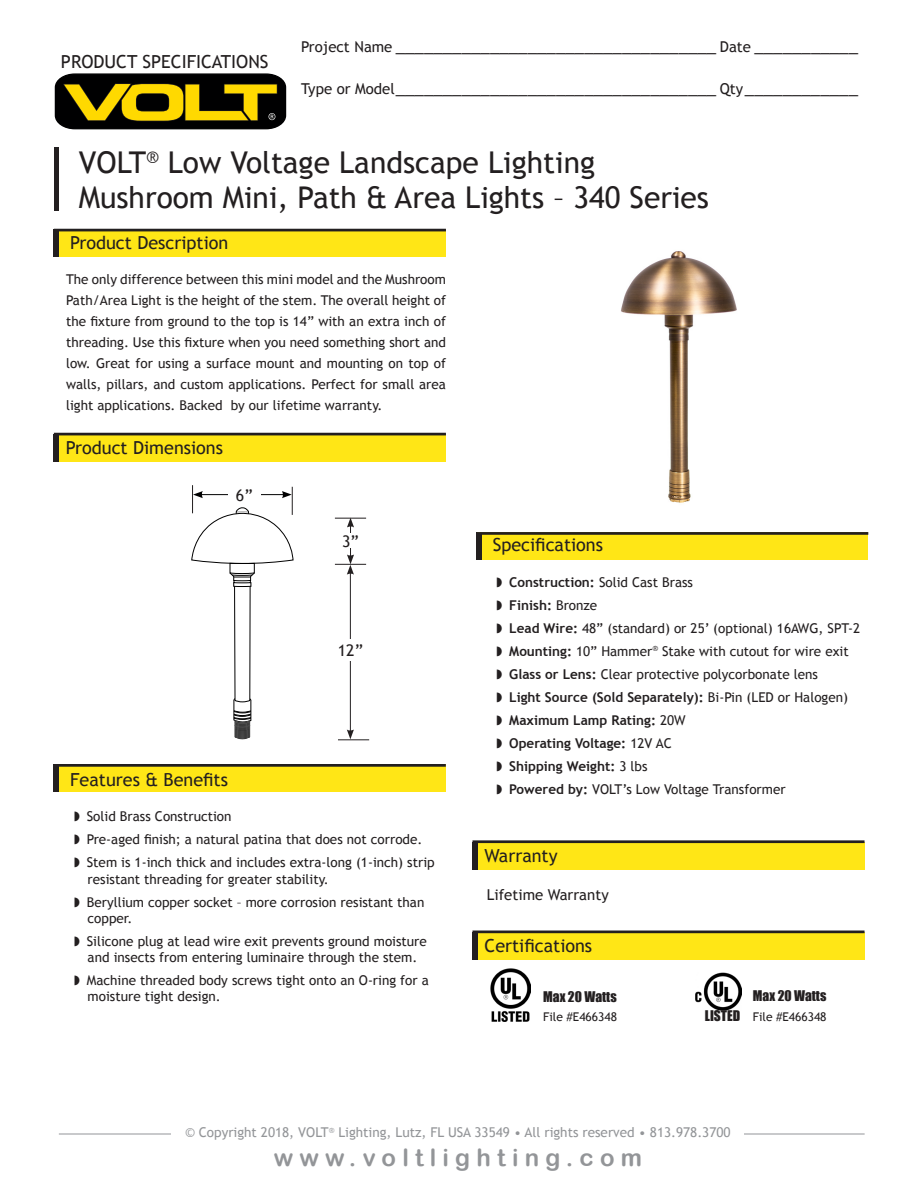
<style>
.page{position:relative;width:918px;height:1188px;background:#fff}
.page>*{position:absolute;margin:0;border:0;box-sizing:border-box;transform-origin:0 0}
.t1{font:30px "Trebuchet MS";color:#231f20}
.spec_bullets{font:24px "Arial Rounded MT Bold";letter-spacing:.26em;color:#939598}
.Spec_Headings{font:18px "Trebuchet MS";color:#231f20}
.drawing_dimensions{font:16.05px "Trebuchet MS";color:#231f20}
.t2{font:15px "Trebuchet MS";color:#231f20}
.t3{font:13.5px/21px "Trebuchet MS";color:#231f20}
.t4{font:700 13.5px "Trebuchet MS";color:#231f20}
.copyright{font:13.5px "Trebuchet MS";color:#939598}
.t5{font:13.5px "Impact";color:#231f20}
.t6{font:12px "Trebuchet MS";color:#231f20}
.s1{font-size:15px}
.s2{font-weight:700}
.s3{font-weight:400}
</style>
<div class="page">
<svg style="left:55px;top:73px;width:231px;height:56px;background:#5a4e08"></svg>
<hr style="left:59px;top:1134px;width:806px;height:1px;background:#939598">
<div style="left:172px;top:1111px;width:572px;height:70px;background:#fff"></div>
<img style="left:621px;top:251px;width:116px;height:252px">
<div style="left:59px;top:229px;width:387px;height:27px;background:#ffe616"></div>
<div style="left:54px;top:229px;width:5px;height:27px;background:#231f20"></div>
<div style="left:59px;top:764px;width:387px;height:28px;background:#ffe616"></div>
<div style="left:54px;top:764px;width:5px;height:28px;background:#231f20"></div>
<div style="left:54px;top:147px;width:5px;height:64px;background:#231f20"></div>
<div style="left:54px;top:229px;width:392px;height:2px;border:2px solid #231f20"></div>
<div style="left:54px;top:764px;width:392px;height:3px;border:2px solid #231f20"></div>
<div style="left:59px;top:434px;width:387px;height:28px;background:#ffe616"></div>
<div style="left:54px;top:434px;width:5px;height:28px;background:#231f20"></div>
<div style="left:54px;top:433px;width:392px;height:2px;border:2px solid #231f20"></div>
<hr style="left:350px;top:525px;width:1px;height:32px;background:#231f20">
<svg style="left:347px;top:519px;width:7px;height:8px"></svg>
<hr style="left:350px;top:572px;width:1px;height:160px;background:#231f20">
<svg style="left:347px;top:729px;width:7px;height:10px"></svg>
<svg style="left:347px;top:554px;width:7px;height:21px"></svg>
<hr style="left:335px;top:518px;width:31px;height:1px;background:#231f20">
<hr style="left:335px;top:564px;width:31px;height:1px;background:#231f20">
<hr style="left:338px;top:739px;width:31px;height:1px;background:#231f20">
<div style="left:481px;top:532px;width:387px;height:28px;background:#ffe616"></div>
<div style="left:476px;top:532px;width:5px;height:28px;background:#231f20"></div>
<div style="left:476px;top:532px;width:392px;height:3px;border:2px solid #231f20"></div>
<div style="left:478px;top:842px;width:387px;height:27px;background:#ffe616"></div>
<div style="left:472px;top:842px;width:6px;height:27px;background:#231f20"></div>
<div style="left:472px;top:840px;width:393px;height:3px;border:2px solid #231f20"></div>
<svg style="left:191px;top:485px;width:102px;height:254px"></svg>
<div style="left:228px;top:487px;width:33px;height:16px;background:#fff"></div>
<div style="left:338px;top:534px;width:25px;height:14px;background:#fff"></div>
<div style="left:329px;top:640px;width:43px;height:21px;background:#fff"></div>
<div style="left:478px;top:932px;width:387px;height:28px;background:#ffe616"></div>
<div style="left:472px;top:932px;width:6px;height:28px;background:#231f20"></div>
<img style="left:491px;top:969px;width:39px;height:52px">
<div style="left:472px;top:931px;width:393px;height:2px;border:2px solid #231f20"></div>
<img style="left:696px;top:972px;width:45px;height:39px">
<p class="Spec_Headings" style="left:61px;top:51px;width:209px">PRODUCT SPECIFICATIONS</p>
<p class="Spec_Headings" style="left:301px;top:36px;width:558px"><span class="s1">Project Name</span> __________________________________ <span class="s1">Date</span> ___________</p>
<p class="Spec_Headings" style="left:301px;top:78px;width:558px"><span class="s1">Type or Model</span>__________________________________ <span class="s1">Qty</span>____________</p>
<p class="t1" style="left:79px;top:145px;width:518px">VOLT<sup>®</sup> Low Voltage Landscape Lighting</p>
<p class="t1" style="left:79px;top:180px;width:632px">Mushroom Mini, Path &amp; Area Lights – 340 Series</p>
<p class="Spec_Headings" style="left:70px;top:232px;width:160px">Product Description</p>
<p class="t3" style="left:66px;top:269px;width:381px;text-align:justify">The only difference between this mini model and the Mushroom Path/Area Light is the height of the stem. The overall height of the fixture from ground to the top is 14” with an extra inch of threading. Use this fixture when you need something short and low. Great for using a surface mount and mounting on top of walls, pillars, and custom applications. Perfect for small area light applications. Backed by our lifetime warranty.</p>
<p class="Spec_Headings" style="left:66px;top:437px;width:159px">Product Dimensions</p>
<p class="drawing_dimensions" style="left:236px;top:485px;width:18px">6”</p>
<p class="Spec_Headings" style="left:70px;top:769px;width:159px">Features &amp; Benefits</p>
<p class="drawing_dimensions" style="left:342px;top:532px;width:18px">3”</p>
<p class="drawing_dimensions" style="left:338px;top:641px;width:27px">12”</p>
<p class="t3" style="left:74px;top:806px;width:159px">◗ Solid Brass Construction</p>
<p class="t3" style="left:74px;top:829px;width:350px">◗ Pre-aged finish; a natural patina that does not corrode.</p>
<p class="t3" style="left:88px;top:855px;width:349px;line-height:16.2px;text-indent:-14px">◗ Stem is 1-inch thick and includes extra-long (1-inch) strip resistant threading for greater stability.</p>
<p class="t3" style="left:88px;top:894px;width:338px;line-height:16.2px;text-indent:-14px">◗ Beryllium copper socket – more corrosion resistant than copper.</p>
<p class="t3" style="left:74px;top:933px;width:354px;line-height:16.2px;text-align:center">◗ Silicone plug at lead wire exit prevents ground moisture and insects from entering luminaire through the stem.</p>
<p class="t3" style="left:88px;top:972px;width:343px;line-height:16.2px;text-indent:-14px">◗ Machine threaded body screws tight onto an O-ring for a moisture tight design.</p>
<p class="Spec_Headings" style="left:493px;top:534px;width:112px">Specifications</p>
<p class="t3" style="left:497px;top:572px;width:198px">◗ <span class="s2">Construction:</span> Solid Cast Brass</p>
<p class="t4" style="left:497px;top:597px;width:102px">◗ Finish: <span class="s3">Bronze</span></p>
<p class="t3" style="left:497px;top:618px;width:365px">◗ <span class="s2">Lead Wire:</span> 48” (standard) or 25’ (optional) 16AWG, SPT-2</p>
<p class="t3" style="left:497px;top:641px;width:354px">◗ <span class="s2">Mounting:</span> 10” Hammer<sup>®</sup> Stake with cutout for wire exit</p>
<p class="t3" style="left:497px;top:664px;width:323px">◗ <span class="s2">Glass or Lens:</span> Clear protective polycorbonate lens</p>
<p class="t4" style="left:497px;top:689px;width:353px">◗ Light Source (Sold Separately): <span class="s3">Bi-Pin (LED or Halogen)</span></p>
<p class="t4" style="left:497px;top:712px;width:191px">◗ Maximum Lamp Rating: <span class="s3">20W</span></p>
<p class="t4" style="left:497px;top:735px;width:177px">◗ Operating Voltage: <span class="s3">12V AC</span></p>
<p class="t4" style="left:497px;top:757px;width:152px">◗ Shipping Weight: <span class="s3">3 lbs</span></p>
<p class="t3" style="left:497px;top:779px;width:291px">◗ <span class="s2">Powered by:</span> VOLT’s Low Voltage Transformer</p>
<p class="Spec_Headings" style="left:485px;top:845px;width:75px">Warranty</p>
<p class="t2" style="left:487px;top:885px;width:123px">Lifetime Warranty</p>
<p class="Spec_Headings" style="left:485px;top:936px;width:109px">Certifications</p>
<p class="t5" style="left:543px;top:986px;width:75px">Max 20 Watts</p>
<p class="t5" style="left:753px;top:985px;width:75px">Max 20 Watts</p>
<p class="t6" style="left:543px;top:1009px;width:75px">File #E466348</p>
<p class="t5" style="left:705px;top:1005px;width:37px">LISTED</p>
<p class="t6" style="left:753px;top:1009px;width:75px">File #E466348</p>
<p class="copyright" style="left:185px;top:1124px;width:547px">© Copyright 2018, VOLT<sup>®</sup> Lighting, Lutz, FL USA 33549 • All rights reserved • 813.978.3700</p>
<p class="spec_bullets" style="left:274px;top:1143px;width:370px">www.voltlighting.com</p>
</div>
